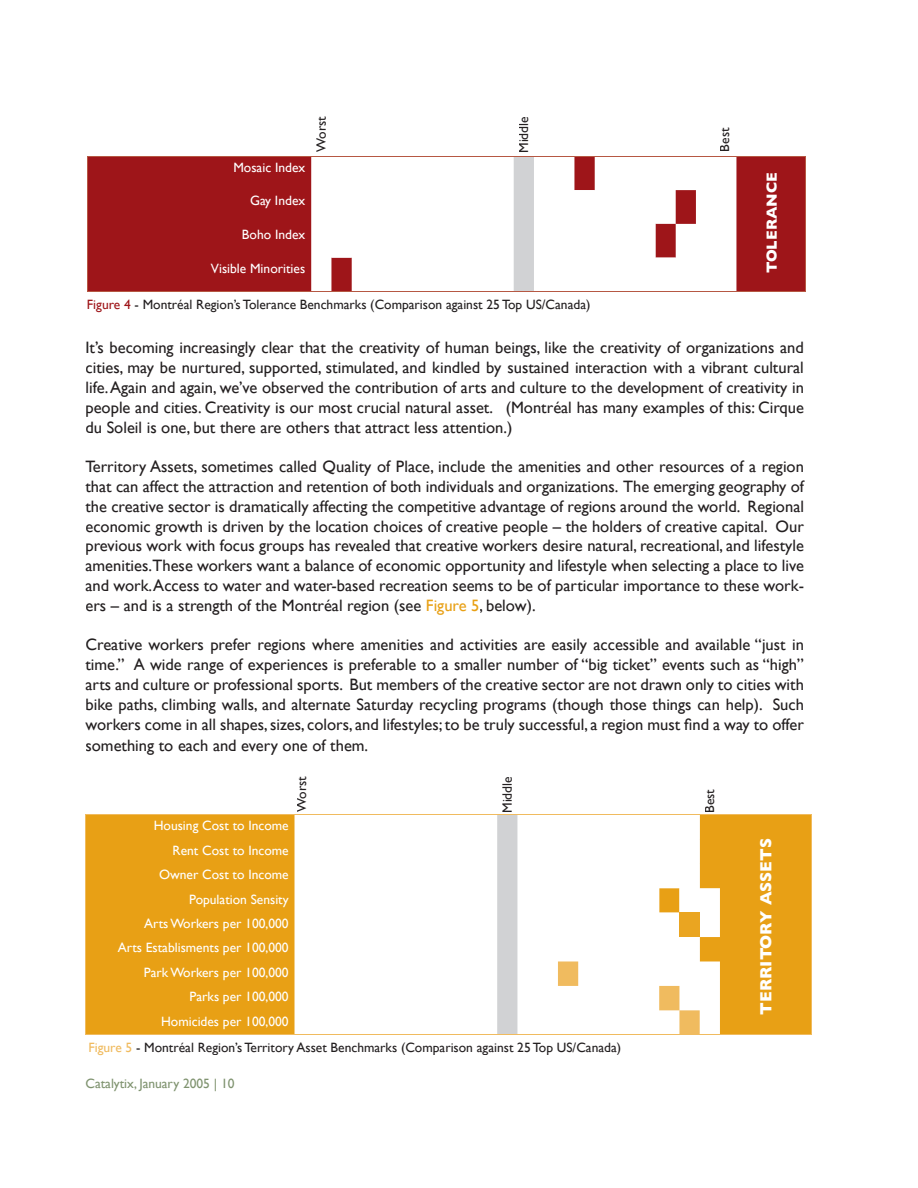
<style>
.page{position:relative;width:918px;height:1188px;background:#fff}
.page>*{position:absolute;margin:0;border:0;box-sizing:border-box;transform-origin:0 0}
.t1{font:16.5px/19.8px "Gill Sans";color:#231f20;text-align:justify}
.t2{font:700 16.5px "Gill Sans";color:#fff}
.t3{font:700 15px "Gill Sans";color:#fff}
.t4{font:13.5px/24.5px "Gill Sans";color:#fff;text-align:right}
.t5{font:13.5px "Gill Sans";color:#231f20}
.t6{font:13.5px "Gill Sans";color:#7f936f}
.s1{color:#9e1519}
.s2{color:#e8a015}
.s3{color:#f0bb5f}
</style>
<div class="page">
<div style="left:88px;top:157px;width:717px;height:134px;background:#9e1519"></div>
<hr style="left:87px;top:156px;width:224px;height:1px;background:#b65843">
<hr style="left:87px;top:157px;width:1px;height:33px;background:#b65843">
<hr style="left:736px;top:156px;width:70px;height:1px;background:#b65843">
<hr style="left:805px;top:157px;width:1px;height:33px;background:#b65843">
<hr style="left:805px;top:190px;width:1px;height:34px;background:#b65843">
<hr style="left:805px;top:224px;width:1px;height:34px;background:#b65843">
<hr style="left:805px;top:258px;width:1px;height:33px;background:#b65843">
<hr style="left:736px;top:291px;width:70px;height:1px;background:#b65843">
<hr style="left:87px;top:190px;width:1px;height:34px;background:#b65843">
<hr style="left:87px;top:224px;width:1px;height:34px;background:#b65843">
<hr style="left:87px;top:258px;width:1px;height:33px;background:#b65843">
<hr style="left:87px;top:291px;width:224px;height:1px;background:#b65843">
<svg style="left:311px;top:156px;width:425px;height:136px"></svg>
<div style="left:87px;top:815px;width:724px;height:219px;background:#e8a015"></div>
<hr style="left:86px;top:814px;width:209px;height:1px;background:#f0bb5f">
<hr style="left:720px;top:814px;width:92px;height:1px;background:#f0bb5f">
<svg style="left:811px;top:815px;width:1px;height:219px"></svg>
<hr style="left:720px;top:1034px;width:92px;height:1px;background:#f0bb5f">
<svg style="left:86px;top:815px;width:1px;height:219px"></svg>
<hr style="left:86px;top:1034px;width:209px;height:1px;background:#f0bb5f">
<svg style="left:295px;top:814px;width:425px;height:221px"></svg>
<p class="t5" style="left:313px;top:152px;width:37px;rotate:-90deg">Worst</p>
<p class="t5" style="left:516px;top:153px;width:38px;rotate:-90deg">Middle</p>
<p class="t5" style="left:717px;top:152px;width:25px;rotate:-90deg">Best</p>
<p class="t4" style="left:233px;top:155px;width:73px">Mosaic Index</p>
<p class="t4" style="left:250px;top:189px;width:57px">Gay Index</p>
<p class="t4" style="left:242px;top:222px;width:65px">Boho Index</p>
<p class="t4" style="left:211px;top:256px;width:96px">Visible Minorities</p>
<p class="t5" style="left:87px;top:297px;width:505px"><span class="s1">Figure 4</span> - Montréal Region’s Tolerance Benchmarks (Comparison against 25 Top US/Canada)</p>
<p class="t3" style="left:763px;top:273px;width:102px;rotate:-90deg">TOLERANCE</p>
<p class="t1" style="left:86px;top:338px;width:720px">It’s becoming increasingly clear that the creativity of human beings, like the creativity of organizations and cities, may be nurtured, supported, stimulated, and kindled by sustained interaction with a vibrant cultural life. Again and again, we’ve observed the contribution of arts and culture to the development of creativity in people and cities. Creativity is our most crucial natural asset. (Montréal has many examples of this: Cirque du Soleil is one, but there are others that attract less attention.)</p>
<p class="t1" style="left:86px;top:457px;width:720px">Territory Assets, sometimes called Quality of Place, include the amenities and other resources of a region that can affect the attraction and retention of both individuals and organizations. The emerging geography of the creative sector is dramatically affecting the competitive advantage of regions around the world. Regional economic growth is driven by the location choices of creative people – the holders of creative capital. Our previous work with focus groups has revealed that creative workers desire natural, recreational, and lifestyle amenities.These workers want a balance of economic opportunity and lifestyle when selecting a place to live and work. Access to water and water-based recreation seems to be of particular importance to these work&shy;ers – and is a strength of the Montréal region (see <span class="s2">Figure 5</span>, below).</p>
<p class="t1" style="left:86px;top:635px;width:720px">Creative workers prefer regions where amenities and activities are easily accessible and available “just in time.” A wide range of experiences is preferable to a smaller number of “big ticket” events such as “high” arts and culture or professional sports. But members of the creative sector are not drawn only to cities with bike paths, climbing walls, and alternate Saturday recycling programs (though those things can help). Such workers come in all shapes, sizes, colors, and lifestyles; to be truly successful, a region must find a way to offer</p>
<p class="t1" style="left:86px;top:736px;width:284px">something to each and every one of them.</p>
<p class="t5" style="left:294px;top:812px;width:37px;rotate:-90deg">Worst</p>
<p class="t5" style="left:499px;top:813px;width:38px;rotate:-90deg">Middle</p>
<p class="t4" style="left:118px;top:813px;width:172px">Housing Cost to Income<br>Rent Cost to Income<br>Owner Cost to Income<br>Population Sensity<br>Arts Workers per 100,000<br>Arts Establisments per 100,000<br>Park Workers per 100,000<br>Parks per 100,000<br>Homicides per 100,000</p>
<p class="t5" style="left:89px;top:1039px;width:534px"><span class="s3">Figure 5</span> - Montréal Region’s Territory Asset Benchmarks (Comparison against 25 Top US/Canada)</p>
<p class="t6" style="left:86px;top:1075px;width:151px">Catalytix, January 2005 | 10</p>
<p class="t5" style="left:702px;top:813px;width:25px;rotate:-90deg">Best</p>
<p class="t2" style="left:756px;top:1015px;width:178px;rotate:-90deg">TERRITORY ASSETS</p>
</div>
